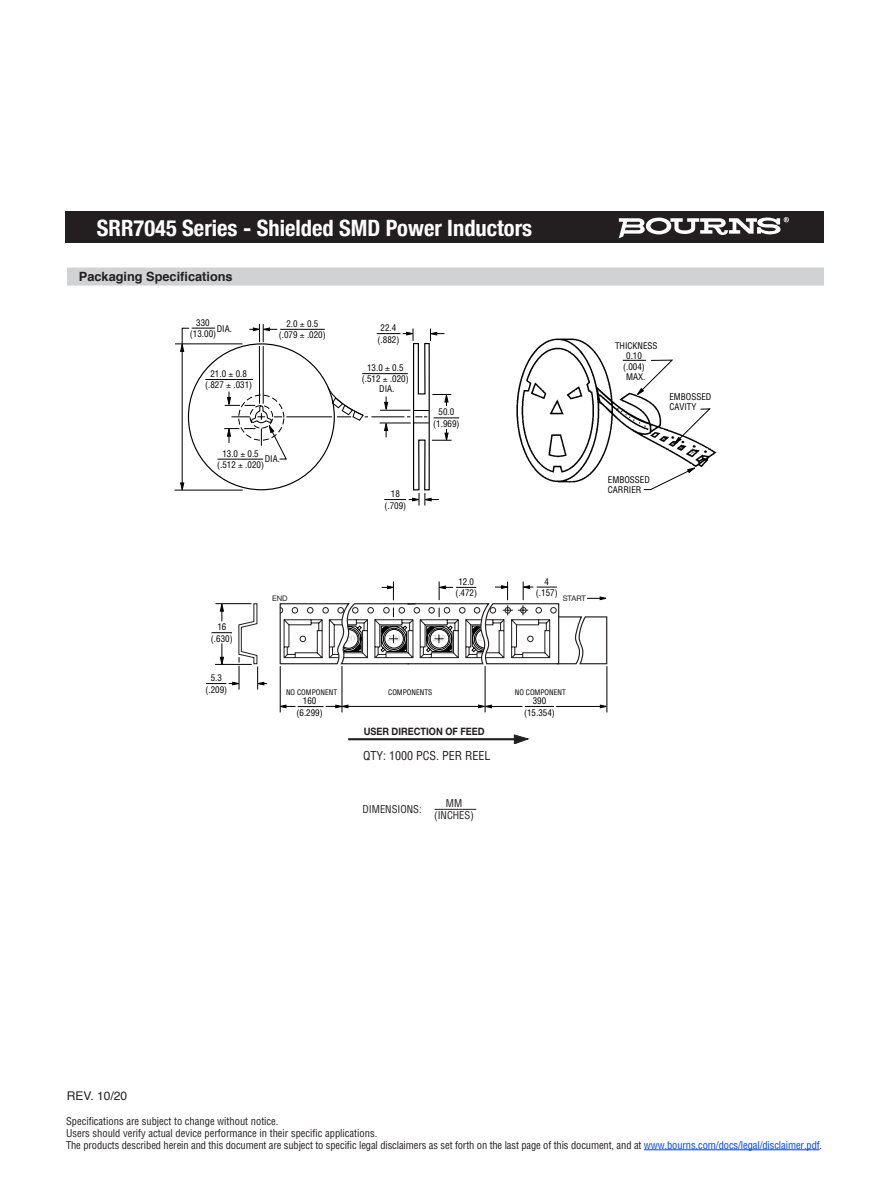
<style>
.page{position:relative;width:891px;height:1188px;background:#fff}
.page>*{position:absolute;margin:0;border:0;box-sizing:border-box;transform-origin:0 0}
.t1{font:700 condensed 22.5px "Helvetica Neue";color:#fff}
.t2{font:700 12.75px "Helvetica";color:#231f20}
.t3{font:condensed 12px "Helvetica";color:#231f20}
.t4{font:12px "Helvetica";color:#231f20}
.t5{font:condensed 10.5px/12px "Helvetica";letter-spacing:-.01em;color:#231f20}
.t6{font:700 10.2px "Helvetica Neue";color:#231f20;scale:.9 1}
.t7{font:condensed 9px/11.2px "Helvetica";color:#000;text-align:center}
.t8{font:8.85px "Times";color:#ccc}
.t9{font:7.65px "Helvetica Neue";color:#231f20}
.t10{font:condensed 7.5px "Helvetica";color:#000}
.s1{color:#0042f4}
</style>
<div class="page">
<hr style="left:644px;top:1150px;width:176px;height:1px;background:#0042f4">
<div style="left:65px;top:212px;width:759px;height:31px;background:#231f20"></div>
<svg style="left:619px;top:217px;width:170px;height:21px"></svg>
<div style="left:67px;top:268px;width:757px;height:18px;background:#d1d2d4"></div>
<hr style="left:435px;top:809px;width:41px;height:1px;background:#231f20">
<img style="left:516px;top:338px;width:201px;height:145px">
<svg style="left:643px;top:467px;width:53px;height:23px"></svg>
<svg style="left:674px;top:408px;width:37px;height:37px"></svg>
<svg style="left:623px;top:359px;width:51px;height:37px"></svg>
<hr style="left:259px;top:346px;width:1px;height:57px;background:#000">
<hr style="left:263px;top:346px;width:1px;height:57px;background:#000">
<svg style="left:249px;top:324px;width:28px;height:18px"></svg>
<hr style="left:280px;top:329px;width:45px;height:1px;background:#000">
<hr style="left:175px;top:344px;width:67px;height:1px;background:#000">
<hr style="left:175px;top:490px;width:68px;height:1px;background:#000">
<svg style="left:180px;top:327px;width:35px;height:164px"></svg>
<hr style="left:218px;top:459px;width:45px;height:1px;background:#000">
<hr style="left:362px;top:373px;width:46px;height:1px;background:#000">
<hr style="left:205px;top:379px;width:48px;height:1px;background:#000">
<hr style="left:286px;top:417px;width:46px;height:1px;background:#000">
<svg style="left:327px;top:386px;width:41px;height:35px"></svg>
<hr style="left:371px;top:417px;width:33px;height:1px;background:#000">
<hr style="left:348px;top:738px;width:169px;height:2px;background:#231f20">
<svg style="left:514px;top:734px;width:15px;height:9px"></svg>
<hr style="left:280px;top:666px;width:1px;height:46px;background:#000">
<hr style="left:342px;top:666px;width:1px;height:46px;background:#000">
<hr style="left:485px;top:666px;width:1px;height:46px;background:#000">
<svg style="left:279px;top:705px;width:69px;height:3px"></svg>
<hr style="left:347px;top:706px;width:134px;height:1px;background:#000">
<svg style="left:600px;top:705px;width:7px;height:3px"></svg>
<hr style="left:556px;top:706px;width:46px;height:1px;background:#000">
<hr style="left:607px;top:666px;width:1px;height:46px;background:#000">
<svg style="left:478px;top:705px;width:14px;height:3px"></svg>
<hr style="left:490px;top:706px;width:32px;height:1px;background:#000">
<svg style="left:525px;top:706px;width:29px;height:1px"></svg>
<svg style="left:206px;top:603px;width:61px;height:87px"></svg>
<svg style="left:279px;top:582px;width:329px;height:83px"></svg>
<svg style="left:377px;top:329px;width:82px;height:177px"></svg>
<svg style="left:224px;top:384px;width:63px;height:76px"></svg>
<h1 class="t1" style="left:97px;top:209px;width:437px">SRR7045 Series - Shielded SMD Power Inductors</h1>
<p class="t2" style="left:79px;top:266px;width:155px">Packaging Specifications</p>
<p class="t7" style="left:190px;top:317px;width:28px">330 (13.00)</p>
<p class="t7" style="left:217px;top:323px;width:17px">DIA.</p>
<p class="t7" style="left:279px;top:318px;width:48px">2.0 0.5 (.079 .020)</p>
<p class="t7" style="left:378px;top:322px;width:23px">22.4 (.882)</p>
<p class="t7" style="left:205px;top:368px;width:48px">21.0 0.8 (.827 .031)</p>
<p class="t7" style="left:362px;top:362px;width:48px">13.0 0.5 (.512 .020)</p>
<p class="t7" style="left:379px;top:383px;width:17px">DIA.</p>
<p class="t7" style="left:433px;top:406px;width:28px">50.0 (1.969)</p>
<p class="t7" style="left:217px;top:448px;width:48px">13.0 0.5 (.512 .020)</p>
<p class="t7" style="left:265px;top:453px;width:17px">DIA.</p>
<p class="t7" style="left:384px;top:488px;width:23px">18 (.709)</p>
<p class="t7" style="left:615px;top:340px;width:44px">THICKNESS</p>
<p class="t7" style="left:626px;top:371px;width:21px">MAX.</p>
<p class="t7" style="left:623px;top:350px;width:23px">0.10 (.004)</p>
<p class="t7" style="left:669px;top:391px;width:44px;line-height:10.5px;text-align:left">EMBOSSED<br>CAVITY</p>
<p class="t7" style="left:608px;top:474px;width:44px;line-height:10.5px;text-align:left">EMBOSSED<br>CARRIER</p>
<p class="t7" style="left:211px;top:621px;width:23px">16 (.630)</p>
<p class="t7" style="left:206px;top:672px;width:23px">5.3 (.209)</p>
<p class="t9" style="left:272px;top:592px;width:17px">END</p>
<p class="t7" style="left:455px;top:576px;width:23px">12.0 (.472)</p>
<p class="t8" style="left:387px;top:630px;width:15px">220</p>
<p class="t8" style="left:433px;top:630px;width:15px">220</p>
<p class="t8" style="left:478px;top:630px;width:6px">2</p>
<p class="t7" style="left:536px;top:576px;width:23px">4 (.157)</p>
<p class="t9" style="left:563px;top:592px;width:25px">START</p>
<p class="t10" style="left:286px;top:687px;width:53px">NO COMPONENT</p>
<p class="t10" style="left:388px;top:687px;width:46px">COMPONENTS</p>
<p class="t10" style="left:515px;top:687px;width:53px">NO COMPONENT</p>
<p class="t7" style="left:524px;top:695px;width:32px">390 (15.354)</p>
<p class="t7" style="left:297px;top:695px;width:28px">160 (6.299)</p>
<p class="t6" style="left:364px;top:723px;width:136px">USER DIRECTION OF FEED</p>
<p class="t3" style="left:363px;top:748px;width:129px">QTY: 1000 PCS. PER REEL</p>
<p class="t5" style="left:363px;top:803px;width:61px">DIMENSIONS:</p>
<p class="t5" style="left:434px;top:796px;width:41px;line-height:12.6px;text-align:center">MM (INCHES)</p>
<p class="t4" style="left:67px;top:1086px;width:62px">REV. 10/20</p>
<p class="t5" style="left:66px;top:1115px;width:758px">Specifications are subject to change without notice.<br>Users should verify actual device performance in their specific applications.<br>The products described herein and this document are subject to specific legal disclaimers as set forth on the last page of this document, and at <span class="s1">www.bourns.com/docs/legal/disclaimer.pdf</span>.</p>
</div>
